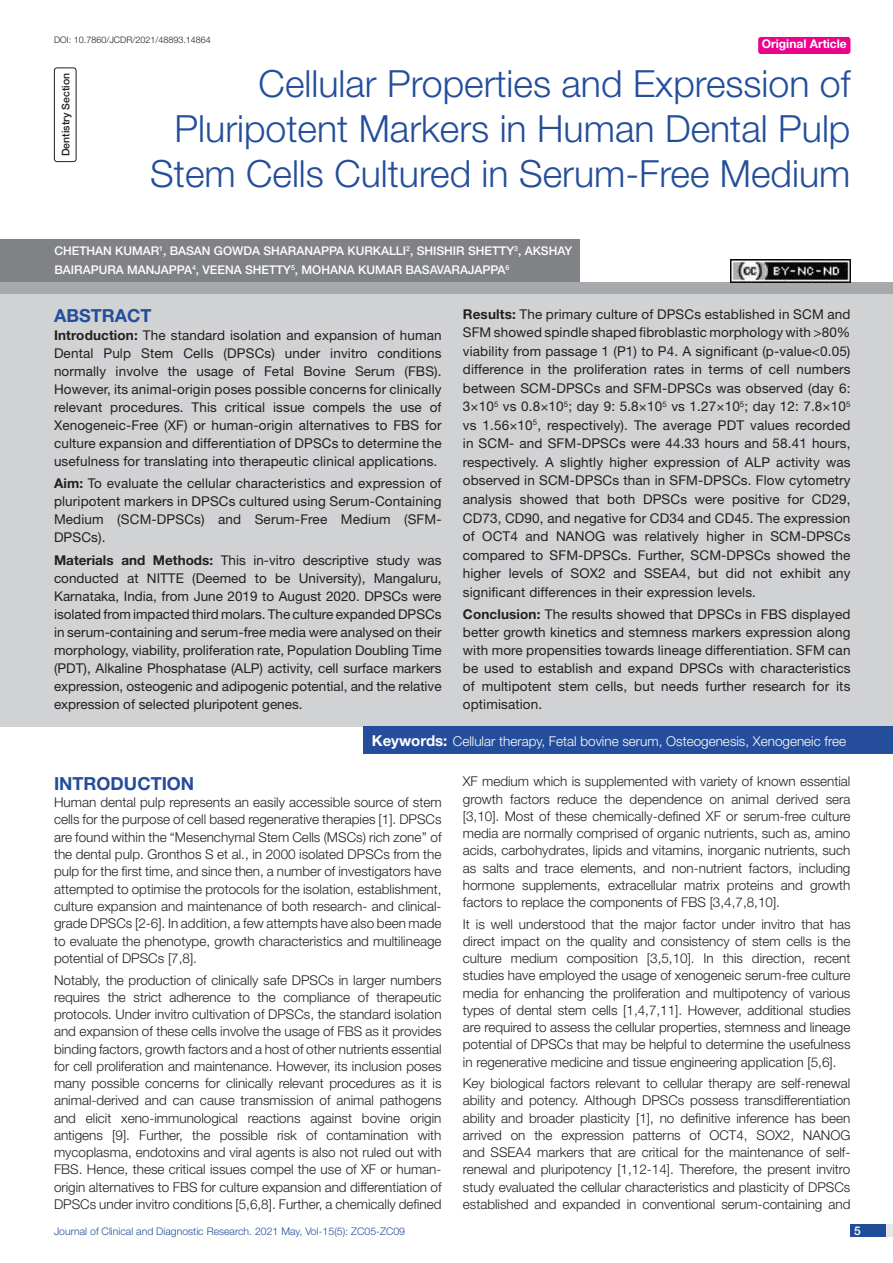
<style>
.page{position:relative;width:893px;height:1263px;background:#fff}
.page>*{position:absolute;margin:0;border:0;box-sizing:border-box;transform-origin:0 0}
.t1{font:300 37.5px/45px "Helvetica Neue";color:#244e9b;text-align:right}
.Heading{font:700 18px "Helvetica Neue";color:#244e9b}
.Abstract_head{font:700 18px "Helvetica Neue";color:#244e9b}
.Body_text{font:300 13.5px/17.2px "Helvetica Neue";color:#231f20;text-align:justify}
.Abstract_Text{font:13.5px/18px "Helvetica Neue";letter-spacing:.01em;color:#231f20;text-align:justify}
.Key_words{font:300 13.5px "Helvetica Neue";color:#fff}
.Author{font:500 12px/18.8px "Helvetica Neue";color:#fff}
.t2{font:700 12px "Helvetica Neue";color:#fff}
.t3{font:300 10.5px "Helvetica Neue";color:#244e9b}
.section{font:500 10.5px "Helvetica Neue";color:#231f20}
.DOI{font:300 9px "Helvetica Neue";color:#231f20}
.s1{font-weight:700}
.s2{font-weight:700;font-size:15px}
</style>
<div class="page">
<div style="left:850px;top:1224px;width:43px;height:13px;background:#e6e7e9"></div>
<div style="left:850px;top:1224px;width:35px;height:13px;background:#214c99"></div>
<div style="left:758px;top:37px;width:92px;height:17px;background:#ed028c;border-radius:3px"></div>
<div style="left:54px;top:67px;width:22px;height:95px;border:1px solid #231f20;border-radius:3px"></div>
<div style="left:0;top:282px;width:893px;height:12px;background:#a8a9ad"></div>
<div style="left:0;top:239px;width:579px;height:43px;background:#808285"></div>
<div style="left:0;top:294px;width:893px;height:432px;background:#d1d2d4"></div>
<div style="left:364px;top:726px;width:529px;height:28px;background:#244e9b"></div>
<img style="left:730px;top:260px;width:120px;height:22px">
<p class="DOI" style="left:54px;top:35px;width:158px">DOI: 10.7860/JCDR/2021/48893.14864</p>
<p class="t2" style="left:762px;top:37px;width:87px">Original Article</p>
<p class="section" style="left:59px;top:156px;width:85px;rotate:-90deg">DENTISTRY SECTION</p>
<p class="t1" style="left:150px;top:60px;width:702px">Cellular Properties and Expression of<br>Pluripotent Markers in Human Dental Pulp<br>Stem Cells Cultured in Serum-Free Medium</p>
<p class="Author" style="left:54px;top:241px;width:503px">CHETHAN KUMAR<sup>1</sup>, BASAN GOWDA SHARANAPPA KURKALLI<sup>2</sup>, SHISHIR SHETTY<sup>3</sup>, AKSHAY<br>BAIRAPURA</p>
<p class="Author" style="left:127px;top:260px;width:10px">MAN</p>
<p class="Author" style="left:154px;top:260px;width:16px">JAPPA</p>
<p class="Author" style="left:192px;top:260px;width:319px"><sup>4</sup>, VEENA SHETTY<sup>5</sup>, MOHANA KUMAR BASAVARAJAPPA<sup>6</sup></p>
<p class="Abstract_head" style="left:54px;top:305px;width:99px">ABSTRACT</p>
<p class="Abstract_Text" style="left:54px;top:326px;width:389px"><span class="s1">Introduction:</span> The standard isolation and expansion of human Dental Pulp Stem Cells (DPSCs) under invitro conditions normally involve the usage of Fetal Bovine Serum (FBS).<br>However, its animal-origin poses possible concerns for clinically relevant procedures. This critical issue compels the use of Xenogeneic-Free (XF) or human-origin alternatives to FBS for culture expansion and differentiation of DPSCs to determine the usefulness for translating into therapeutic clinical applications.</p>
<p class="Abstract_Text" style="left:54px;top:474px;width:389px"><span class="s1">Aim:</span> To evaluate the cellular characteristics and expression of pluripotent markers in DPSCs cultured using Serum-Containing Medium (SCM-DPSCs) and Serum-Free Medium (SFM-DPSCs).</p>
<p class="Abstract_Text" style="left:54px;top:551px;width:389px"><span class="s1">Materials and Methods:</span> This in-vitro descriptive study was conducted at NITTE (Deemed to be University), Mangaluru, Karnataka, India, from June 2019 to August 2020. DPSCs were isolated from impacted third molars. The culture expanded DPSCs in serum-containing and serum-free media were analysed on their morphology, viability, proliferation rate, Population Doubling Time (PDT), Alkaline Phosphatase (ALP) activity, cell surface markers expression, osteogenic and adipogenic potential, and the relative expression of selected pluripotent genes.</p>
<p class="Abstract_Text" style="left:463px;top:304px;width:389px;line-height:18.5px"><span class="s1">Results:</span> The primary culture of DPSCs established in SCM and SFM showed spindle shaped fibroblastic morphology with &gt;80% viability from passage 1 (P1) to P4. A significant (p-value&lt;0.05) difference in the proliferation rates in terms of cell numbers between SCM-DPSCs and SFM-DPSCs was observed (day 6:<br>3×10<sup>5</sup> vs 0.8×10<sup>5</sup>; day 9: 5.8×10<sup>5</sup> vs 1.27×10<sup>5</sup>; day 12: 7.8×10<sup>5 </sup>vs 1.56×10<sup>5</sup>, respectively). The average PDT values recorded in SCM- and SFM-DPSCs were 44.33 hours and 58.41 hours, respectively. A slightly higher expression of ALP activity was observed in SCM-DPSCs than in SFM-DPSCs. Flow cytometry analysis showed that both DPSCs were positive for CD29, CD73, CD90, and negative for CD34 and CD45. The expression of OCT4 and NANOG was relatively higher in SCM-DPSCs compared to SFM-DPSCs. Further, SCM-DPSCs showed the higher levels of SOX2 and SSEA4, but did not exhibit any significant differences in their expression levels.</p>
<p class="Abstract_Text" style="left:463px;top:605px;width:389px"><span class="s1">Conclusion:</span> The results showed that DPSCs in FBS displayed better growth kinetics and stemness markers expression along with more propensities towards lineage differentiation. SFM can be used to establish and expand DPSCs with characteristics of multipotent stem cells, but needs further research for its optimisation.</p>
<p class="Key_words" style="left:372px;top:733px;width:476px"><span class="s2">Keywords:</span> Cellular therapy, Fetal bovine serum, Osteogenesis, Xenogeneic free</p>
<p class="Heading" style="left:54px;top:772px;width:142px">INTRODUCTION</p>
<p class="Body_text" style="left:54px;top:793px;width:389px">Human dental pulp represents an easily accessible source of stem cells for the purpose of cell based regenerative therapies [1]. DPSCs are found within the “Mesenchymal Stem Cells (MSCs) rich zone’’ of the dental pulp. Gronthos S et al., in 2000 isolated DPSCs from the pulp for the first time, and since then, a number of investigators have attempted to optimise the protocols for the isolation, establishment, culture expansion and maintenance of both research- and clinical&shy;grade DPSCs [2-6]. In addition, a few attempts have also been made to evaluate the phenotype, growth characteristics and multilineage potential of DPSCs [7,8].</p>
<p class="Body_text" style="left:54px;top:971px;width:389px">Notably, the production of clinically safe DPSCs in larger numbers requires the strict adherence to the compliance of therapeutic protocols. Under invitro cultivation of DPSCs, the standard isolation and expansion of these cells involve the usage of FBS as it provides binding factors, growth factors and a host of other nutrients essential for cell proliferation and maintenance. However, its inclusion poses many possible concerns for clinically relevant procedures as it is animal-derived and can cause transmission of animal pathogens and elicit xeno-immunological reactions against bovine origin antigens [9]. Further, the possible risk of contamination with mycoplasma, endotoxins and viral agents is also not ruled out with FBS. Hence, these critical issues compel the use of XF or human&shy;origin alternatives to FBS for culture expansion and differentiation of DPSCs under invitro conditions [5,6,8]. Further, a chemically defined</p>
<p class="Body_text" style="left:463px;top:773px;width:389px">XF medium which is supplemented with variety of known essential growth factors reduce the dependence on animal derived sera [3,10]. Most of these chemically-defined XF or serum-free culture media are normally comprised of organic nutrients, such as, amino acids, carbohydrates, lipids and vitamins, inorganic nutrients, such as salts and trace elements, and non-nutrient factors, including hormone supplements, extracellular matrix proteins and growth factors to replace the components of FBS [3,4,7,8,10].</p>
<p class="Body_text" style="left:463px;top:915px;width:389px">It is well understood that the major factor under invitro that has direct impact on the quality and consistency of stem cells is the culture medium composition [3,5,10]. In this direction, recent studies have employed the usage of xenogeneic serum-free culture media for enhancing the proliferation and multipotency of various types of dental stem cells [1,4,7,11]. However, additional studies are required to assess the cellular properties, stemness and lineage potential of DPSCs that may be helpful to determine the usefulness in regenerative medicine and tissue engineering application [5,6].</p>
<p class="Body_text" style="left:463px;top:1074px;width:389px">Key biological factors relevant to cellular therapy are self-renewal ability and potency. Although DPSCs possess transdifferentiation ability and broader plasticity [1], no definitive inference has been arrived on the expression patterns of OCT4, SOX2, NANOG and SSEA4 markers that are critical for the maintenance of self&shy;renewal and pluripotency [1,12-14]. Therefore, the present invitro study evaluated the cellular characteristics and plasticity of DPSCs established and expanded in conventional serum-containing and</p>
<p class="t3" style="left:54px;top:1225px;width:353px">Journal of Clinical and Diagnostic Research. 2021 May, Vol-15(5): ZC05-ZC09</p>
<p class="Author" style="left:854px;top:1221px;width:8px">5</p>
</div>
